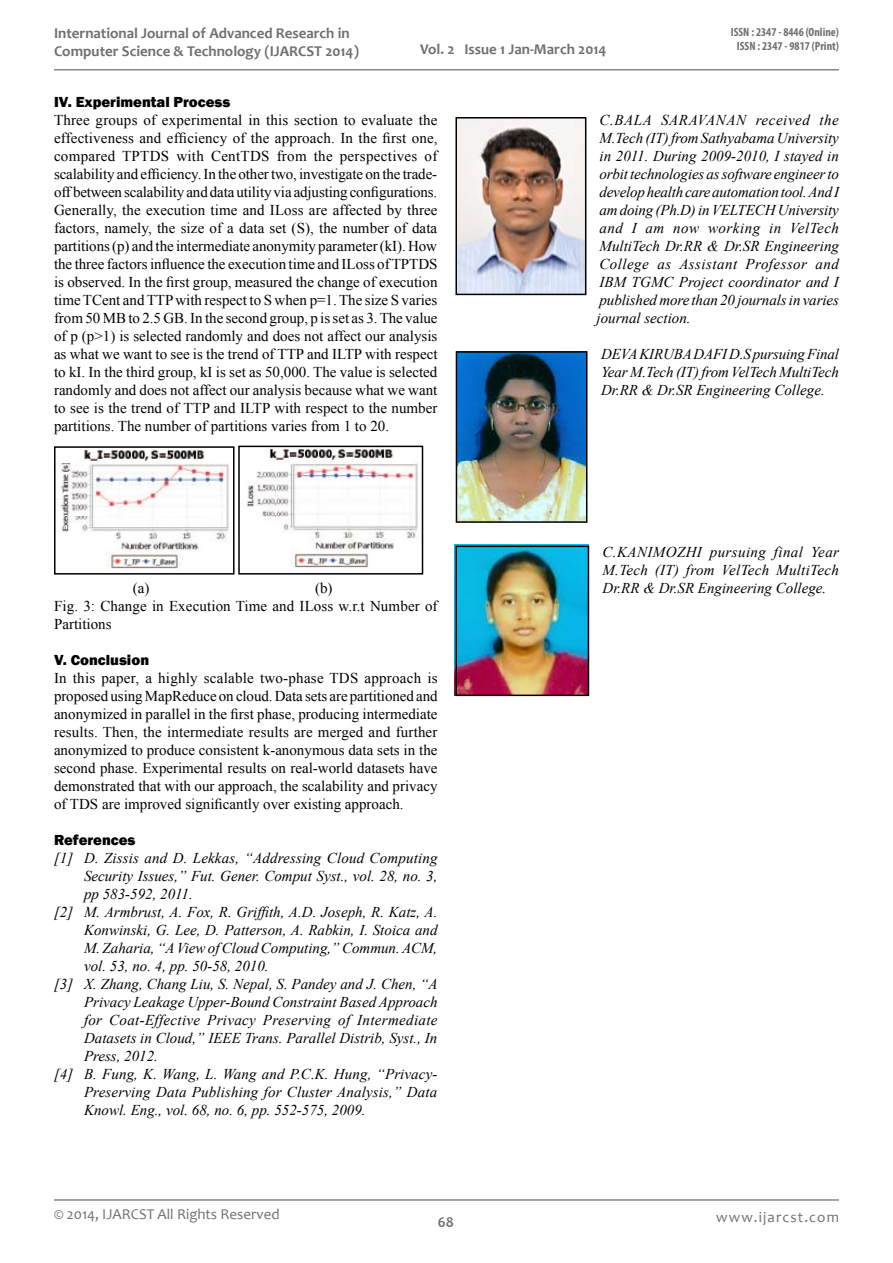
<style>
.page{position:relative;width:893px;height:1263px;background:#fff}
.page>*{position:absolute;margin:0;border:0;box-sizing:border-box;transform-origin:0 0}
.t1{font:15px/18px "Times New Roman";color:#000;text-align:justify}
.t2{font:italic 15px/18px "Times New Roman";color:#000;text-align:justify}
.t3{font:700 15px/18px "Candara";color:#6d6f71}
.t4{font:italic 15px "Times New Roman";letter-spacing:.02em;color:#000}
.t5{font:800 15px "Franklin Gothic";color:#000}
.t6{font:15px "Candara";color:#6d6f71}
.t7{font:15px "Candara";letter-spacing:.075em;color:#6d6f71}
.t8{font:700 condensed 12px/14.4px "Myriad Pro";color:#6d6f71;text-align:center}
</style>
<div class="page">
<hr style="left:54px;top:1199px;width:785px;height:2px;background:#86888b">
<hr style="left:54px;top:69px;width:785px;height:2px;background:#86888b">
<img style="left:59px;top:449px;width:170px;height:119px">
<div style="left:54px;top:446px;width:180px;height:129px;border:2px solid #000"></div>
<img style="left:247px;top:449px;width:173px;height:119px">
<div style="left:238px;top:446px;width:185px;height:128px;border:2px solid #000"></div>
<img style="left:458px;top:120px;width:125px;height:172px">
<div style="left:455px;top:117px;width:131px;height:178px;border:2px solid #000"></div>
<img style="left:459px;top:354px;width:125px;height:166px">
<div style="left:456px;top:351px;width:131px;height:172px;border:2px solid #000"></div>
<img style="left:454px;top:545px;width:135px;height:151px">
<div style="left:455px;top:546px;width:134px;height:150px;border:2px solid #000"></div>
<p class="t3" style="left:54px;top:24px;width:306px">International Journal of Advanced Research in<br>Computer Science &amp; Technology (IJARCST 2014)</p>
<p class="t3" style="left:420px;top:40px;width:188px">Vol. 2 Issue 1 Jan-March 2014</p>
<p class="t8" style="left:731px;top:25px;width:110px">ISSN : 2347 - 8446 (Online)<br>ISSN : 2347 - 9817 (Print)</p>
<p class="t5" style="left:54px;top:92px;width:178px">IV. Experimental Process</p>
<p class="t1" style="left:54px;top:110px;width:385px">Three groups of experimental in this section to evaluate the effectiveness and efficiency of the approach. In the first one, compared TPTDS with CentTDS from the perspectives of scalability and efficiency. In the other two, investigate on the trade&shy;off between scalability and data utility via adjusting configurations.<br>Generally, the execution time and ILoss are affected by three factors, namely, the size of a data set (S), the number of data partitions (p) and the intermediate anonymity parameter (kI). How the three factors influence the execution time and ILoss of TPTDS is observed. In the first group, measured the change of execution time TCent and TTP with respect to S when p=1. The size S varies from 50 MB to 2.5 GB. In the second group, p is set as 3. The value of p (p&gt;1) is selected randomly and does not affect our analysis as what we want to see is the trend of TTP and ILTP with respect to kI. In the third group, kI is set as 50,000. The value is selected randomly and does not affect our analysis because what we want to see is the trend of TTP and ILTP with respect to the number partitions. The number of partitions varies from 1 to 20.</p>
<p class="t1" style="left:54px;top:578px;width:385px;text-align:left;text-indent:261px">(b)<br>Fig. 3: Change in Execution Time and ILoss w.r.t Number of<br>Partitions</p>
<p class="t5" style="left:54px;top:650px;width:97px">V. Conclusion</p>
<p class="t1" style="left:54px;top:668px;width:385px">In this paper, a highly scalable two-phase TDS approach is proposed using MapReduce on cloud. Data sets are partitioned and anonymized in parallel in the first phase, producing intermediate results. Then, the intermediate results are merged and further anonymized to produce consistent k-anonymous data sets in the second phase. Experimental results on real-world datasets have demonstrated that with our approach, the scalability and privacy of TDS are improved significantly over existing approach.</p>
<p class="t5" style="left:54px;top:830px;width:83px">References</p>
<p class="t2" style="left:54px;top:848px;width:385px">[1] D. Zissis and D. Lekkas, “Addressing Cloud Computing</p>
<p class="t2" style="left:84px;top:866px;width:355px">Security Issues,” Fut. Gener. Comput Syst., vol. 28, no. 3,</p>
<p class="t2" style="left:84px;top:884px;width:110px">pp 583-592, 2011.</p>
<p class="t2" style="left:54px;top:902px;width:385px">[2] M. Armbrust, A. Fox, R. Griffith, A.D. Joseph, R. Katz, A.</p>
<p class="t2" style="left:84px;top:920px;width:355px">Konwinski, G. Lee, D. Patterson, A. Rabkin, I. Stoica and</p>
<p class="t2" style="left:84px;top:938px;width:355px">M. Zaharia, “A View of Cloud Computing,” Commun. ACM,</p>
<p class="t2" style="left:84px;top:956px;width:186px">vol. 53, no. 4, pp. 50-58, 2010.</p>
<p class="t2" style="left:54px;top:974px;width:385px">[3] X. Zhang, Chang Liu, S. Nepal, S. Pandey and J. Chen, “A</p>
<p class="t2" style="left:84px;top:992px;width:355px">Privacy Leakage Upper-Bound Constraint Based Approach</p>
<p class="t4" style="left:84px;top:1009px;width:355px">for Coat-Effective Privacy Preserving of Intermediate</p>
<p class="t2" style="left:84px;top:1028px;width:355px">Datasets in Cloud,” IEEE Trans. Parallel Distrib, Syst., In</p>
<p class="t2" style="left:84px;top:1046px;width:76px">Press, 2012.</p>
<p class="t2" style="left:54px;top:1064px;width:385px">[4] B. Fung, K. Wang, L. Wang and P.C.K. Hung, “Privacy-</p>
<p class="t2" style="left:84px;top:1082px;width:355px">Preserving Data Publishing for Cluster Analysis,” Data</p>
<p class="t2" style="left:84px;top:1100px;width:283px">Knowl. Eng., vol. 68, no. 6, pp. 552-575, 2009.</p>
<p class="t1" style="left:133px;top:578px;width:18px">(a)</p>
<p class="t6" style="left:54px;top:1205px;width:227px">© 2014, IJARCST All Rights Reserved</p>
<p class="t3" style="left:438px;top:1213px;width:17px">68</p>
<p class="t2" style="left:596px;top:110px;width:244px">C.BALA SARAVANAN received the M.Tech (IT) from Sathyabama University in 2011. During 2009-2010, I stayed in orbit technologies as software engineer to develop health care automation tool. And I am doing (Ph.D) in VELTECH University and I am now working in VelTech MultiTech Dr.RR &amp; Dr.SR Engineering College as Assistant Professor and IBM TGMC Project coordinator and I published more than 20 journals in varies journal section.</p>
<p class="t2" style="left:601px;top:344px;width:239px">DEVA KIRUBA DAFI D.S pursuing Final Year M.Tech (IT) from VelTech MultiTech Dr.RR &amp; Dr.SR Engineering College.</p>
<p class="t2" style="left:602px;top:542px;width:238px">C.KANIMOZHI pursuing final Year M.Tech (IT) from VelTech MultiTech Dr.RR &amp; Dr.SR Engineering College.</p>
<p class="t7" style="left:716px;top:1207px;width:124px">www.ijarcst.com</p>
</div>
